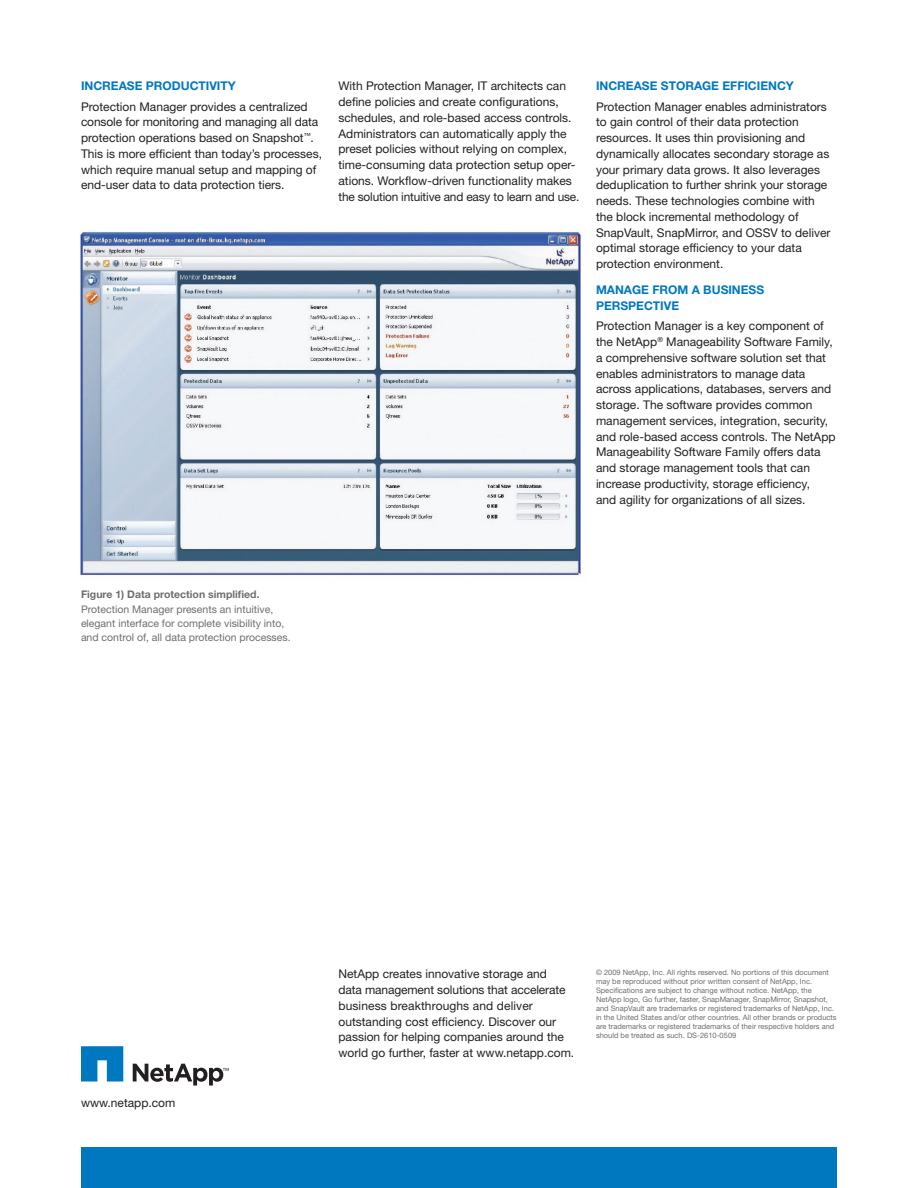
<style>
.page{position:relative;width:918px;height:1188px;background:#fff}
.page>*{position:absolute;margin:0;border:0;box-sizing:border-box;transform-origin:0 0}
._3_Body_Text-8pt{font:12px/15.8px "Helvetica Neue";color:#231f20}
._2_Body_Subhead_L1-8{font:700 12px/15.8px "Helvetica Neue";color:#0078c0}
._4_Caption_L2-7pt_Da{font:10.5px/14.2px "Helvetica Neue";color:#6d6e71}
._4_Caption_L1-7pt_Bo{font:700 10.5px "Helvetica Neue";color:#6d6e71}
._6_Legal_Text-5pt{font:7.5px/9px "Helvetica Neue";color:#6d6e71}
</style>
<div class="page">
<div style="left:81px;top:1148px;width:756px;height:40px;background:#0078c0"></div>
<svg style="left:81px;top:1046px;width:42px;height:36px;background:#268cc9"></svg>
<svg style="left:133px;top:1064px;width:96px;height:22px"></svg>
<img style="left:80px;top:231px;width:502px;height:344px">
<p class="_2_Body_Subhead_L1-8" style="left:81px;top:78px;width:156px">INCREASE PRODUCTIVITY</p>
<p class="_3_Body_Text-8pt" style="left:81px;top:98px;width:243px">Protection Manager provides a centralized console for monitoring and managing all data protection operations based on Snapshot<sup>™</sup>.<br>This is more efficient than today’s processes, which require manual setup and mapping of end-user data to data protection tiers.</p>
<p class="_3_Body_Text-8pt" style="left:339px;top:78px;width:242px">With Protection Manager, IT architects can define policies and create configurations, schedules, and role-based access controls.<br>Administrators can automatically apply the preset policies without relying on complex, time-consuming data protection setup oper&shy;ations. Workflow-driven functionality makes the solution intuitive and easy to learn and use.</p>
<p class="_2_Body_Subhead_L1-8" style="left:596px;top:78px;width:199px">INCREASE STORAGE EFFICIENCY</p>
<p class="_3_Body_Text-8pt" style="left:596px;top:98px;width:236px">Protection Manager enables administrators to gain control of their data protection resources. It uses thin provisioning and dynamically allocates secondary storage as your primary data grows. It also leverages deduplication to further shrink your storage needs. These technologies combine with the block incremental methodology of SnapVault, SnapMirror, and OSSV to deliver optimal storage efficiency to your data protection environment.</p>
<p class="_2_Body_Subhead_L1-8" style="left:596px;top:282px;width:170px">MANAGE FROM A BUSINESS<br>PERSPECTIVE</p>
<p class="_3_Body_Text-8pt" style="left:596px;top:318px;width:241px">Protection Manager is a key component of the NetApp<sup>®</sup> Manageability Software Family, a comprehensive software solution set that enables administrators to manage data across applications, databases, servers and storage. The software provides common management services, integration, security, and role-based access controls. The NetApp Manageability Software Family offers data and storage management tools that can increase productivity, storage efficiency,<br>and agility for organizations of all sizes.</p>
<p class="_4_Caption_L1-7pt_Bo" style="left:81px;top:588px;width:180px">Figure 1) Data protection simplified.</p>
<p class="_4_Caption_L2-7pt_Da" style="left:81px;top:602px;width:211px">Protection Manager presents an intuitive, elegant interface for complete visibility into, and control of, all data protection processes.</p>
<p class="_3_Body_Text-8pt" style="left:81px;top:1095px;width:96px">www.netapp.com</p>
<p class="_3_Body_Text-8pt" style="left:339px;top:966px;width:237px">NetApp creates innovative storage and<br>data management solutions that accelerate business breakthroughs and deliver outstanding cost efficiency. Discover our passion for helping companies around the world go further, faster at www.netapp.com.</p>
<p class="_6_Legal_Text-5pt" style="left:596px;top:968px;width:242px">© 2009 NetApp, Inc. All rights reserved. No portions of this document may be reproduced without prior written consent of NetApp, Inc.<br>Specifications are subject to change without notice. NetApp, the NetApp logo, Go further, faster, SnapManager, SnapMirror, Snapshot, and SnapVault are trademarks or registered trademarks of NetApp, Inc. in the United States and/or other countries. All other brands or products are trademarks or registered trademarks of their respective holders and should be treated as such. DS-2610-0509</p>
</div>
